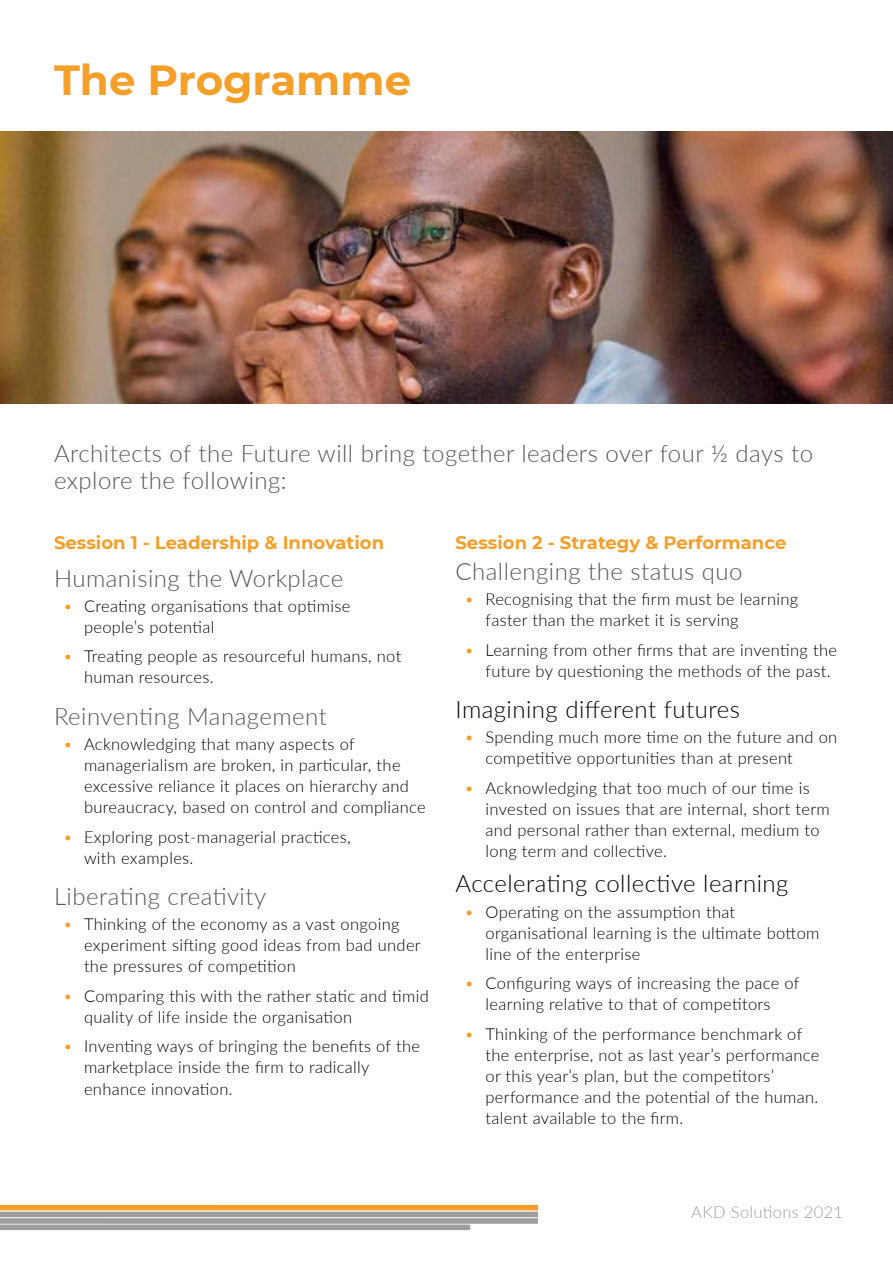
<style>
.page{position:relative;width:893px;height:1263px;background:#fff}
.page>*{position:absolute;margin:0;border:0;box-sizing:border-box;transform-origin:0 0}
.t1{font:700 42px "Montserrat";color:#f59e28}
.t2{font:300 24px/27px "Lato";letter-spacing:.02em;color:#575756}
.t3{font:300 24px "Lato";letter-spacing:.02em;color:#000}
.t4{font:700 18px "Montserrat";color:#f59e28}
.t5{font:300 16.5px/21px "Lato";letter-spacing:.02em;color:#000}
.t6{font:300 16.5px "Lato";letter-spacing:.02em;color:#9d9d9c}
.s1{color:#f59e28}
</style>
<div class="page">
<svg style="left:0;top:1204px;width:537px;height:26px;background:#c1ae94"></svg>
<img style="left:0;top:131px;width:893px;height:273px">
<h1 class="t1" style="left:54px;top:49px;width:359px">The Programme</h1>
<h2 class="t2" style="left:54px;top:439px;width:761px">Architects of the Future will bring together leaders over four ½ days to explore the following:</h2>
<p class="t4" style="left:54px;top:529px;width:332px">Session 1 - Leadership &amp; Innovation</p>
<h2 class="t2" style="left:54px;top:564px;width:291px">Humanising the Workplace</h2>
<p class="t5" style="left:84px;top:595px;width:268px;text-indent:-21px"><span class="s1">•</span> Creating organisations that optimise people’s potential</p>
<p class="t5" style="left:84px;top:645px;width:319px;text-indent:-21px"><span class="s1">•</span> Treating people as resourceful humans, not human resources.</p>
<h2 class="t2" style="left:54px;top:702px;width:274px">Reinventing Management</h2>
<p class="t5" style="left:84px;top:733px;width:343px;text-indent:-21px"><span class="s1">•</span> Acknowledging that many aspects of managerialism are broken, in particular, the excessive reliance it places on hierarchy and bureaucracy, based on control and compliance</p>
<p class="t5" style="left:84px;top:826px;width:268px;text-indent:-21px"><span class="s1">•</span> Exploring post-managerial practices, with examples.</p>
<h2 class="t2" style="left:54px;top:882px;width:214px">Liberating creativity</h2>
<p class="t5" style="left:84px;top:913px;width:338px;text-indent:-21px"><span class="s1">•</span> Thinking of the economy as a vast ongoing experiment sifting good ideas from bad under the pressures of competition</p>
<p class="t5" style="left:84px;top:985px;width:346px;text-indent:-21px"><span class="s1">•</span> Comparing this with the rather static and timid quality of life inside the organisation</p>
<p class="t5" style="left:84px;top:1035px;width:338px;text-indent:-21px"><span class="s1">•</span> Inventing ways of bringing the benefits of the marketplace inside the firm to radically enhance innovation.</p>
<p class="t4" style="left:455px;top:529px;width:332px">Session 2 - Strategy &amp; Performance</p>
<h2 class="t2" style="left:455px;top:557px;width:289px">Challenging the status quo</h2>
<p class="t5" style="left:485px;top:588px;width:314px;text-indent:-21px"><span class="s1">•</span> Recognising that the firm must be learning faster than the market it is serving</p>
<p class="t5" style="left:485px;top:639px;width:353px;text-indent:-21px"><span class="s1">•</span> Learning from other firms that are inventing the future by questioning the methods of the past.</p>
<h2 class="t3" style="left:455px;top:693px;width:286px">Imagining different futures</h2>
<p class="t5" style="left:485px;top:726px;width:353px;text-indent:-21px"><span class="s1">•</span> Spending much more time on the future and on competitive opportunities than at present</p>
<p class="t5" style="left:485px;top:777px;width:346px;text-indent:-21px"><span class="s1">•</span> Acknowledging that too much of our time is invested on issues that are internal, short term and personal rather than external, medium to long term and collective.</p>
<h2 class="t3" style="left:455px;top:867px;width:334px">Accelerating collective learning</h2>
<p class="t5" style="left:485px;top:901px;width:335px;text-indent:-21px"><span class="s1">•</span> Operating on the assumption that organisational learning is the ultimate bottom line of the enterprise</p>
<p class="t5" style="left:464px;top:972px;width:337px;text-align:center"><span class="s1">•</span> Configuring ways of increasing the pace of learning relative to that of competitors</p>
<p class="t5" style="left:485px;top:1023px;width:335px;text-indent:-21px"><span class="s1">•</span> Thinking of the performance benchmark of the enterprise, not as last year’s performance or this year’s plan, but the competitors’ performance and the potential of the human. talent available to the firm.</p>
<p class="t6" style="left:691px;top:1200px;width:153px">AKD Solutions 2021</p>
</div>
